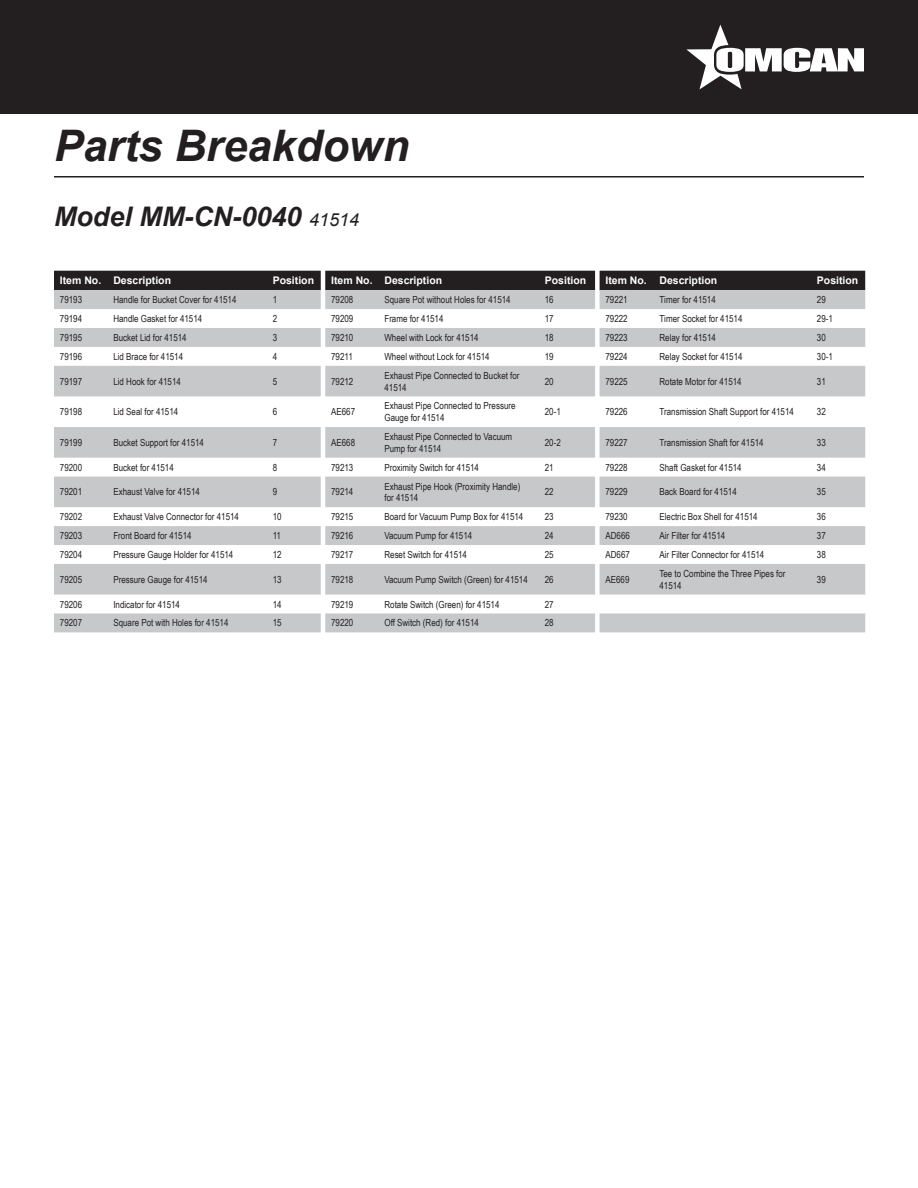
<style>
.page{position:relative;width:918px;height:1188px;background:#fff}
.page>*{position:absolute;margin:0;border:0;box-sizing:border-box;transform-origin:0 0}
.t1{font:italic 700 43.5px "Arial";color:#231f20}
.t2{font:italic 700 27px "Arial";color:#231f20}
.t3{font:700 10.5px "Arial";color:#fff}
.t4{font:9.75px/11.7px "Arial Narrow";color:#231f20}
.s1{font-weight:400;font-size:18px}
</style>
<div class="page">
<div style="left:0;top:0;width:918px;height:114px;background:#231f20"></div>
<svg style="left:686px;top:25px;width:178px;height:64px"></svg>
<hr style="left:54px;top:176px;width:810px;height:2px;background:#231f20">
<div style="left:54px;top:271px;width:811px;height:19px;background:#231f20"></div>
<svg style="left:54px;top:290px;width:811px;height:342px;fill:#c7c8ca"></svg>
<p class="t1" style="left:54px;top:116px;width:357px">Parts Breakdown</p>
<p class="t2" style="left:54px;top:198px;width:307px">Model MM-CN-0040 <span class="s1">41514</span></p>
<p class="t3" style="left:60px;top:273px;width:43px">Item No.</p>
<p class="t3" style="left:113px;top:273px;width:59px">Description</p>
<p class="t3" style="left:273px;top:273px;width:43px">Position</p>
<p class="t3" style="left:331px;top:273px;width:43px">Item No.</p>
<p class="t3" style="left:384px;top:273px;width:59px">Description</p>
<p class="t3" style="left:545px;top:273px;width:43px">Position</p>
<p class="t3" style="left:605px;top:273px;width:43px">Item No.</p>
<p class="t3" style="left:660px;top:273px;width:59px">Description</p>
<p class="t3" style="left:817px;top:273px;width:43px">Position</p>
<p class="t4" style="left:60px;top:294px;width:24px">79193</p>
<p class="t4" style="left:113px;top:294px;width:125px">Handle for Bucket Cover for 41514</p>
<p class="t4" style="left:273px;top:294px;width:6px">1</p>
<p class="t4" style="left:331px;top:294px;width:24px">79208</p>
<p class="t4" style="left:384px;top:294px;width:128px">Square Pot without Holes for 41514</p>
<p class="t4" style="left:545px;top:294px;width:10px">16</p>
<p class="t4" style="left:605px;top:294px;width:24px">79221</p>
<p class="t4" style="left:660px;top:294px;width:58px">Timer for 41514</p>
<p class="t4" style="left:817px;top:294px;width:10px">29</p>
<p class="t4" style="left:60px;top:312px;width:24px">79194</p>
<p class="t4" style="left:113px;top:312px;width:90px">Handle Gasket for 41514</p>
<p class="t4" style="left:273px;top:312px;width:6px">2</p>
<p class="t4" style="left:331px;top:312px;width:24px">79209</p>
<p class="t4" style="left:384px;top:312px;width:61px">Frame for 41514</p>
<p class="t4" style="left:545px;top:312px;width:10px">17</p>
<p class="t4" style="left:605px;top:312px;width:24px">79222</p>
<p class="t4" style="left:660px;top:312px;width:84px">Timer Socket for 41514</p>
<p class="t4" style="left:817px;top:312px;width:17px">29-1</p>
<p class="t4" style="left:60px;top:331px;width:24px">79195</p>
<p class="t4" style="left:113px;top:331px;width:75px">Bucket Lid for 41514</p>
<p class="t4" style="left:273px;top:331px;width:6px">3</p>
<p class="t4" style="left:331px;top:331px;width:24px">79210</p>
<p class="t4" style="left:384px;top:331px;width:96px">Wheel with Lock for 41514</p>
<p class="t4" style="left:545px;top:331px;width:10px">18</p>
<p class="t4" style="left:605px;top:331px;width:24px">79223</p>
<p class="t4" style="left:660px;top:331px;width:58px">Relay for 41514</p>
<p class="t4" style="left:817px;top:331px;width:10px">30</p>
<p class="t4" style="left:60px;top:350px;width:24px">79196</p>
<p class="t4" style="left:113px;top:350px;width:71px">Lid Brace for 41514</p>
<p class="t4" style="left:273px;top:350px;width:6px">4</p>
<p class="t4" style="left:331px;top:350px;width:23px">79211</p>
<p class="t4" style="left:384px;top:350px;width:107px">Wheel without Lock for 41514</p>
<p class="t4" style="left:545px;top:350px;width:10px">19</p>
<p class="t4" style="left:605px;top:350px;width:24px">79224</p>
<p class="t4" style="left:660px;top:350px;width:85px">Relay Socket for 41514</p>
<p class="t4" style="left:817px;top:350px;width:17px">30-1</p>
<p class="t4" style="left:60px;top:375px;width:24px">79197</p>
<p class="t4" style="left:113px;top:375px;width:69px">Lid Hook for 41514</p>
<p class="t4" style="left:273px;top:375px;width:6px">5</p>
<p class="t4" style="left:331px;top:375px;width:24px">79212</p>
<p class="t4" style="left:384px;top:369px;width:137px">Exhaust Pipe Connected to Bucket for<br>41514</p>
<p class="t4" style="left:545px;top:375px;width:10px">20</p>
<p class="t4" style="left:605px;top:375px;width:24px">79225</p>
<p class="t4" style="left:660px;top:375px;width:84px">Rotate Motor for 41514</p>
<p class="t4" style="left:817px;top:375px;width:10px">31</p>
<p class="t4" style="left:60px;top:406px;width:24px">79198</p>
<p class="t4" style="left:113px;top:406px;width:66px">Lid Seal for 41514</p>
<p class="t4" style="left:273px;top:406px;width:6px">6</p>
<p class="t4" style="left:331px;top:406px;width:26px">AE667</p>
<p class="t4" style="left:384px;top:400px;width:133px">Exhaust Pipe Connected to Pressure<br>Gauge for 41514</p>
<p class="t4" style="left:545px;top:406px;width:17px">20-1</p>
<p class="t4" style="left:605px;top:406px;width:24px">79226</p>
<p class="t4" style="left:660px;top:406px;width:136px">Transmission Shaft Support for 41514</p>
<p class="t4" style="left:817px;top:406px;width:10px">32</p>
<p class="t4" style="left:60px;top:436px;width:24px">79199</p>
<p class="t4" style="left:113px;top:436px;width:92px">Bucket Support for 41514</p>
<p class="t4" style="left:273px;top:436px;width:6px">7</p>
<p class="t4" style="left:331px;top:436px;width:26px">AE668</p>
<p class="t4" style="left:384px;top:430px;width:129px">Exhaust Pipe Connected to Vacuum<br>Pump for 41514</p>
<p class="t4" style="left:545px;top:436px;width:17px">20-2</p>
<p class="t4" style="left:605px;top:436px;width:24px">79227</p>
<p class="t4" style="left:660px;top:436px;width:106px">Transmission Shaft for 41514</p>
<p class="t4" style="left:817px;top:436px;width:10px">33</p>
<p class="t4" style="left:60px;top:461px;width:24px">79200</p>
<p class="t4" style="left:113px;top:461px;width:62px">Bucket for 41514</p>
<p class="t4" style="left:273px;top:461px;width:6px">8</p>
<p class="t4" style="left:331px;top:461px;width:24px">79213</p>
<p class="t4" style="left:384px;top:461px;width:96px">Proximity Switch for 41514</p>
<p class="t4" style="left:545px;top:461px;width:10px">21</p>
<p class="t4" style="left:605px;top:461px;width:24px">79228</p>
<p class="t4" style="left:660px;top:461px;width:84px">Shaft Gasket for 41514</p>
<p class="t4" style="left:817px;top:461px;width:10px">34</p>
<p class="t4" style="left:60px;top:486px;width:24px">79201</p>
<p class="t4" style="left:113px;top:486px;width:88px">Exhaust Valve for 41514</p>
<p class="t4" style="left:273px;top:486px;width:6px">9</p>
<p class="t4" style="left:331px;top:486px;width:24px">79214</p>
<p class="t4" style="left:384px;top:480px;width:137px">Exhaust Pipe Hook (Proximity Handle) for 41514</p>
<p class="t4" style="left:545px;top:486px;width:10px">22</p>
<p class="t4" style="left:605px;top:486px;width:24px">79229</p>
<p class="t4" style="left:660px;top:486px;width:79px">Back Board for 41514</p>
<p class="t4" style="left:817px;top:486px;width:10px">35</p>
<p class="t4" style="left:60px;top:511px;width:24px">79202</p>
<p class="t4" style="left:113px;top:511px;width:127px">Exhaust Valve Connector for 41514</p>
<p class="t4" style="left:273px;top:511px;width:10px">10</p>
<p class="t4" style="left:331px;top:511px;width:24px">79215</p>
<p class="t4" style="left:384px;top:511px;width:140px">Board for Vacuum Pump Box for 41514</p>
<p class="t4" style="left:545px;top:511px;width:10px">23</p>
<p class="t4" style="left:605px;top:511px;width:24px">79230</p>
<p class="t4" style="left:660px;top:511px;width:100px">Electric Box Shell for 41514</p>
<p class="t4" style="left:817px;top:511px;width:10px">36</p>
<p class="t4" style="left:60px;top:529px;width:24px">79203</p>
<p class="t4" style="left:113px;top:529px;width:80px">Front Board for 41514</p>
<p class="t4" style="left:273px;top:529px;width:10px">11</p>
<p class="t4" style="left:331px;top:529px;width:24px">79216</p>
<p class="t4" style="left:384px;top:529px;width:89px">Vacuum Pump for 41514</p>
<p class="t4" style="left:545px;top:529px;width:10px">24</p>
<p class="t4" style="left:605px;top:529px;width:26px">AD666</p>
<p class="t4" style="left:660px;top:529px;width:67px">Air Filter for 41514</p>
<p class="t4" style="left:817px;top:529px;width:10px">37</p>
<p class="t4" style="left:60px;top:548px;width:24px">79204</p>
<p class="t4" style="left:113px;top:548px;width:121px">Pressure Gauge Holder for 41514</p>
<p class="t4" style="left:273px;top:548px;width:10px">12</p>
<p class="t4" style="left:331px;top:548px;width:24px">79217</p>
<p class="t4" style="left:384px;top:548px;width:84px">Reset Switch for 41514</p>
<p class="t4" style="left:545px;top:548px;width:10px">25</p>
<p class="t4" style="left:605px;top:548px;width:26px">AD667</p>
<p class="t4" style="left:660px;top:548px;width:106px">Air Filter Connector for 41514</p>
<p class="t4" style="left:817px;top:548px;width:10px">38</p>
<p class="t4" style="left:60px;top:573px;width:24px">79205</p>
<p class="t4" style="left:113px;top:573px;width:96px">Pressure Gauge for 41514</p>
<p class="t4" style="left:273px;top:573px;width:10px">13</p>
<p class="t4" style="left:331px;top:573px;width:24px">79218</p>
<p class="t4" style="left:384px;top:573px;width:145px">Vacuum Pump Switch (Green) for 41514</p>
<p class="t4" style="left:545px;top:573px;width:10px">26</p>
<p class="t4" style="left:605px;top:573px;width:26px">AE669</p>
<p class="t4" style="left:660px;top:567px;width:128px">Tee to Combine the Three Pipes for<br>41514</p>
<p class="t4" style="left:817px;top:573px;width:10px">39</p>
<p class="t4" style="left:60px;top:598px;width:24px">79206</p>
<p class="t4" style="left:113px;top:598px;width:68px">Indicator for 41514</p>
<p class="t4" style="left:273px;top:598px;width:10px">14</p>
<p class="t4" style="left:331px;top:598px;width:24px">79219</p>
<p class="t4" style="left:384px;top:598px;width:117px">Rotate Switch (Green) for 41514</p>
<p class="t4" style="left:545px;top:598px;width:10px">27</p>
<p class="t4" style="left:60px;top:617px;width:24px">79207</p>
<p class="t4" style="left:113px;top:617px;width:117px">Square Pot with Holes for 41514</p>
<p class="t4" style="left:273px;top:617px;width:10px">15</p>
<p class="t4" style="left:331px;top:617px;width:24px">79220</p>
<p class="t4" style="left:384px;top:617px;width:96px">Off Switch (Red) for 41514</p>
<p class="t4" style="left:545px;top:617px;width:10px">28</p>
</div>
